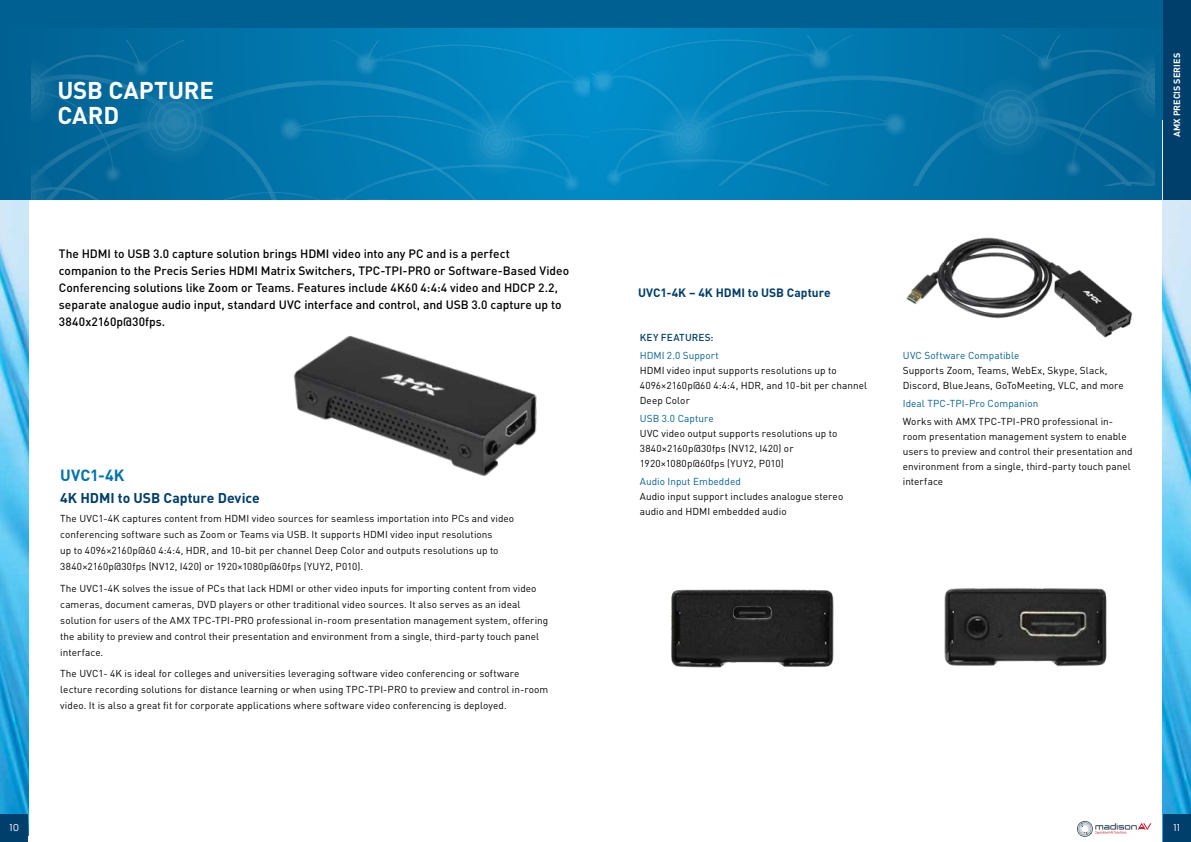
<style>
.page{position:relative;width:1191px;height:842px;background:#fff}
.page>*{position:absolute;margin:0;border:0;box-sizing:border-box;transform-origin:0 0}
.t1{font:700 24px/24.8px "DINOT";color:#fff}
.t2{font:500 24px "DINOT";letter-spacing:-.005em;color:#fff}
.t3{font:700 16px "DIN";letter-spacing:-.005em;color:#0173a9}
.t4{font:700 14px "DIN";letter-spacing:-.005em;color:#003e6b}
.t5{font:500 12px/17px "DIN";color:#000}
.t6{font:700 12px "DIN";letter-spacing:-.005em;color:#003e6b}
.t7{font:10px/15px "DIN";letter-spacing:.005em;color:#000}
.t8{font:10px "DIN";letter-spacing:.01em;color:#006092}
.t9{font:500 10px "DIN";letter-spacing:.02em;color:#003e6b}
.t10{font:10px "Hurme Geometric Sans 2";color:#fff}
.t11{font:700 9px "DINOT";letter-spacing:.01em;color:#fff}
</style>
<div class="page">
<img style="left:0;top:199px;width:28px;height:615px">
<img style="left:0;top:28px;width:590px;height:171px">
<img style="left:32px;top:41px;width:558px;height:158px">
<img style="left:590px;top:28px;width:572px;height:171px">
<img style="left:592px;top:36px;width:562px;height:150px">
<img style="left:1162px;top:200px;width:29px;height:614px">
<div style="left:0;top:0;width:1191px;height:28px;background:#006092"></div>
<div style="left:1162px;top:0;width:29px;height:200px;background:#003e6b"></div>
<img style="left:671px;top:589px;width:163px;height:79px">
<img style="left:895px;top:196px;width:257px;height:142px">
<img style="left:293px;top:335px;width:244px;height:142px">
<img style="left:944px;top:588px;width:163px;height:79px">
<svg style="left:1077px;top:821px;width:74px;height:16px"></svg>
<div style="left:0;top:814px;width:28px;height:28px;background:#003e6b"></div>
<div style="left:1162px;top:814px;width:29px;height:28px;background:#003e6b"></div>
<h1 class="t2" style="left:0;top:68px;width:106px">OCESSOR</h1>
<h1 class="t1" style="left:57px;top:77px;width:158px">USB CAPTURE<br>CARD</h1>
<h1 class="t2" style="left:40px;top:106px;width:47px">USB</h1>
<p class="t5" style="left:59px;top:244px;width:512px">The HDMI to USB 3.0 capture solution brings HDMI video into any PC and is a perfect companion to the Precis Series HDMI Matrix Switchers, TPC-TPI-PRO or Software-Based Video Conferencing solutions like Zoom or Teams. Features include 4K60 4:4:4 video and HDCP 2.2, separate analogue audio input, standard UVC interface and control, and USB 3.0 capture up to 3840x2160p@30fps.</p>
<h2 class="t3" style="left:60px;top:465px;width:66px">UVC1-4K</h2>
<h3 class="t4" style="left:60px;top:489px;width:201px">4K HDMI to USB Capture Device</h3>
<p class="t7" style="left:60px;top:510px;width:455px;line-height:16px">The UVC1-4K captures content from HDMI video sources for seamless importation into PCs and video conferencing software such as Zoom or Teams via USB. It supports HDMI video input resolutions<br>up to 4096×2160p@60 4:4:4, HDR, and 10-bit per channel Deep Color and outputs resolutions up to 3840×2160p@30fps (NV12, I420) or 1920×1080p@60fps (YUY2, P010).</p>
<p class="t7" style="left:60px;top:580px;width:489px;line-height:16px">The UVC1-4K solves the issue of PCs that lack HDMI or other video inputs for importing content from video cameras, document cameras, DVD players or other traditional video sources. It also serves as an ideal solution for users of the AMX TPC-TPI-PRO professional in-room presentation management system, offering the ability to preview and control their presentation and environment from a single, third-party touch panel interface.</p>
<p class="t7" style="left:60px;top:665px;width:490px;line-height:16px">The UVC1- 4K is ideal for colleges and universities leveraging software video conferencing or software lecture recording solutions for distance learning or when using TPC-TPI-PRO to preview and control in-room video. It is also a great fit for corporate applications where software video conferencing is deployed.</p>
<p class="t11" style="left:1170px;top:137px;width:86px;rotate:-90deg">AMX PRECIS SERIES</p>
<p class="t6" style="left:638px;top:285px;width:194px">UVC1-4K – 4K HDMI to USB Capture</p>
<p class="t9" style="left:640px;top:331px;width:75px">KEY FEATURES:</p>
<p class="t8" style="left:640px;top:349px;width:81px">HDMI 2.0 Support</p>
<p class="t7" style="left:640px;top:363px;width:229px">HDMI video input supports resolutions up to<br>4096×2160p@60 4:4:4, HDR, and 10-bit per channel<br>Deep Color</p>
<p class="t8" style="left:640px;top:412px;width:75px">USB 3.0 Capture</p>
<p class="t7" style="left:640px;top:426px;width:199px">UVC video output supports resolutions up to<br>3840×2160p@30fps (NV12, I420) or<br>1920×1080p@60fps (YUY2, P010)</p>
<p class="t8" style="left:640px;top:475px;width:103px">Audio Input Embedded</p>
<p class="t7" style="left:640px;top:489px;width:205px">Audio input support includes analogue stereo audio and HDMI embedded audio</p>
<p class="t8" style="left:902px;top:349px;width:118px">UVC Software Compatible</p>
<p class="t7" style="left:902px;top:363px;width:223px">Supports Zoom, Teams, WebEx, Skype, Slack,<br>Discord, BlueJeans, GoToMeeting, VLC, and more</p>
<p class="t8" style="left:902px;top:397px;width:137px">Ideal TPC-TPI-Pro Companion</p>
<p class="t7" style="left:902px;top:413px;width:231px">Works with AMX TPC-TPI-PRO professional in&shy;room presentation management system to enable users to preview and control their presentation and environment from a single, third-party touch panel interface</p>
<p class="t10" style="left:9px;top:820px;width:11px">10</p>
<p class="t10" style="left:1173px;top:820px;width:8px">11</p>
</div>
